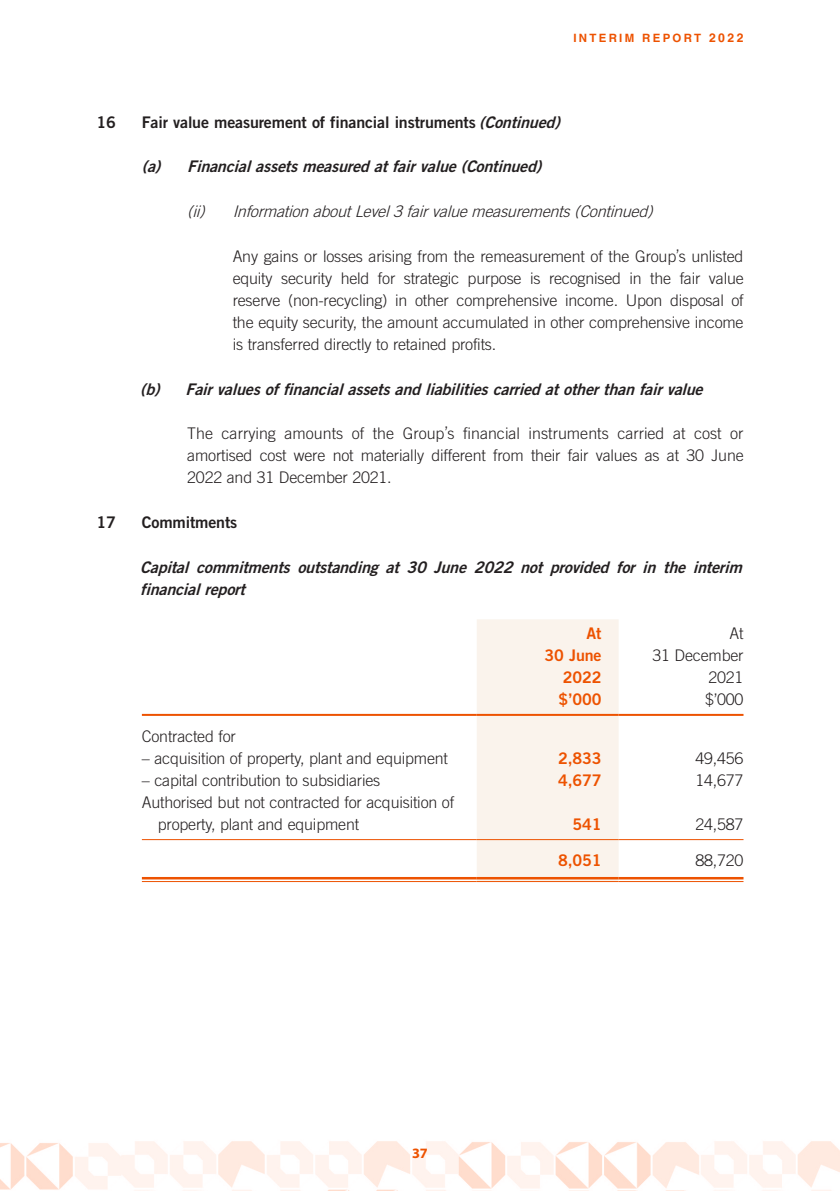
<style>
.page{position:relative;width:840px;height:1191px;background:#fff}
.page>*{position:absolute;margin:0;border:0;box-sizing:border-box;transform-origin:0 0}
.t1{font:300 16px/22px "Trade Gothic LT Std";letter-spacing:-.01em;color:#231f20;text-align:justify}
.t2{font:italic 16px/22px "Trade Gothic LT Std Bd 2";color:#231f20}
.t3{font:16px "Trade Gothic LT Std Bd 2";letter-spacing:-.01em;color:#231f20}
.t4{font:italic 300 16px "Trade Gothic LT Std";color:#231f20}
.t5{font:16px/22px "Trade Gothic LT Std Bd 2";letter-spacing:-.01em;color:#ed5200;text-align:right}
.t6{font:700 14.4px "Myriad Pro";color:#ed5200}
.t7{font:700 11.4px "Helvetica LT Std";letter-spacing:.2em;color:#ed5200}
.s1{font-size:12.2px}
.s2{font-style:italic}
</style>
<div class="page">
<img style="left:0;top:620px;width:839px;height:571px">
<div style="left:476px;top:619px;width:142px;height:262px;background:#faf3ec"></div>
<hr style="left:142px;top:714px;width:334px;height:2px;background:#ed5200">
<hr style="left:476px;top:714px;width:142px;height:2px;background:#ed5200">
<hr style="left:618px;top:714px;width:125px;height:2px;background:#ed5200">
<hr style="left:142px;top:839px;width:334px;height:1px;background:#ed5200">
<hr style="left:476px;top:839px;width:142px;height:1px;background:#ed5200">
<hr style="left:618px;top:839px;width:125px;height:1px;background:#ed5200">
<hr style="left:142px;top:877px;width:334px;height:2px;background:#ed5200">
<hr style="left:142px;top:881px;width:334px;height:1px;background:#ed5200">
<hr style="left:476px;top:877px;width:142px;height:2px;background:#ed5200">
<hr style="left:476px;top:881px;width:142px;height:1px;background:#ed5200">
<hr style="left:618px;top:877px;width:125px;height:2px;background:#ed5200">
<hr style="left:618px;top:881px;width:125px;height:1px;background:#ed5200">
<p class="t7" style="left:573px;top:31px;width:171px">INTERIM REPORT <span class="s1">2022</span></p>
<p class="t3" style="left:96px;top:112px;width:21px">16</p>
<p class="t3" style="left:142px;top:112px;width:424px">Fair value measurement of financial instruments <span class="s2">(Continued)</span></p>
<p class="t2" style="left:142px;top:155px;width:406px">(a) Financialassetsmeasuredatfairvalue(Continued)</p>
<p class="t4" style="left:187px;top:202px;width:24px">(ii)</p>
<p class="t4" style="left:232px;top:202px;width:426px">InformationaboutLevel3fairvaluemeasurements(Continued)</p>
<p class="t1" style="left:232px;top:245px;width:512px">Any gains or losses arising from the remeasurement of the Group’s unlisted equity security held for strategic purpose is recognised in the fair value reserve (non-recycling) in other comprehensive income. Upon disposal of the equity security, the amount accumulated in other comprehensive income is transferred directly to retained profits.</p>
<p class="t2" style="left:140px;top:377px;width:568px">(b) Fairvaluesoffinancialassetsandliabilitiescarriedatotherthanfairvalue</p>
<p class="t1" style="left:187px;top:422px;width:557px">The carrying amounts of the Group’s financial instruments carried at cost or amortised cost were not materially different from their fair values as at 30 June 2022 and 31 December 2021.</p>
<p class="t3" style="left:96px;top:512px;width:21px">17</p>
<p class="t3" style="left:142px;top:512px;width:97px">Commitments</p>
<p class="t2" style="left:140px;top:555px;width:608px">Capital commitments outstanding at 30 June 2022 not provided for in the interim financialreport</p>
<p class="t5" style="left:544px;top:622px;width:58px">At<br>30 June<br>2022</p>
<p class="t1" style="left:652px;top:622px;width:92px;text-align:right">At<br>31 December<br>2021</p>
<p class="t5" style="left:558px;top:688px;width:44px">$’000</p>
<p class="t1" style="left:704px;top:688px;width:40px">$’000</p>
<p class="t1" style="left:142px;top:724px;width:95px">Contracted for</p>
<p class="t1" style="left:142px;top:746px;width:307px">– acquisition of property, plant and equipment</p>
<p class="t5" style="left:558px;top:746px;width:45px">2,833</p>
<p class="t1" style="left:695px;top:746px;width:49px">49,456</p>
<p class="t1" style="left:142px;top:768px;width:240px">– capital contribution to subsidiaries</p>
<p class="t5" style="left:558px;top:768px;width:45px">4,677</p>
<p class="t1" style="left:695px;top:768px;width:49px">14,677</p>
<p class="t1" style="left:158px;top:790px;width:297px;text-indent:-16px">Authorised but not contracted for acquisition of property, plant and equipment</p>
<p class="t5" style="left:572px;top:812px;width:31px">541</p>
<p class="t1" style="left:695px;top:812px;width:49px">24,587</p>
<p class="t5" style="left:558px;top:848px;width:45px">8,051</p>
<p class="t1" style="left:695px;top:849px;width:49px">88,720</p>
<p class="t6" style="left:412px;top:1143px;width:17px">37</p>
</div>
